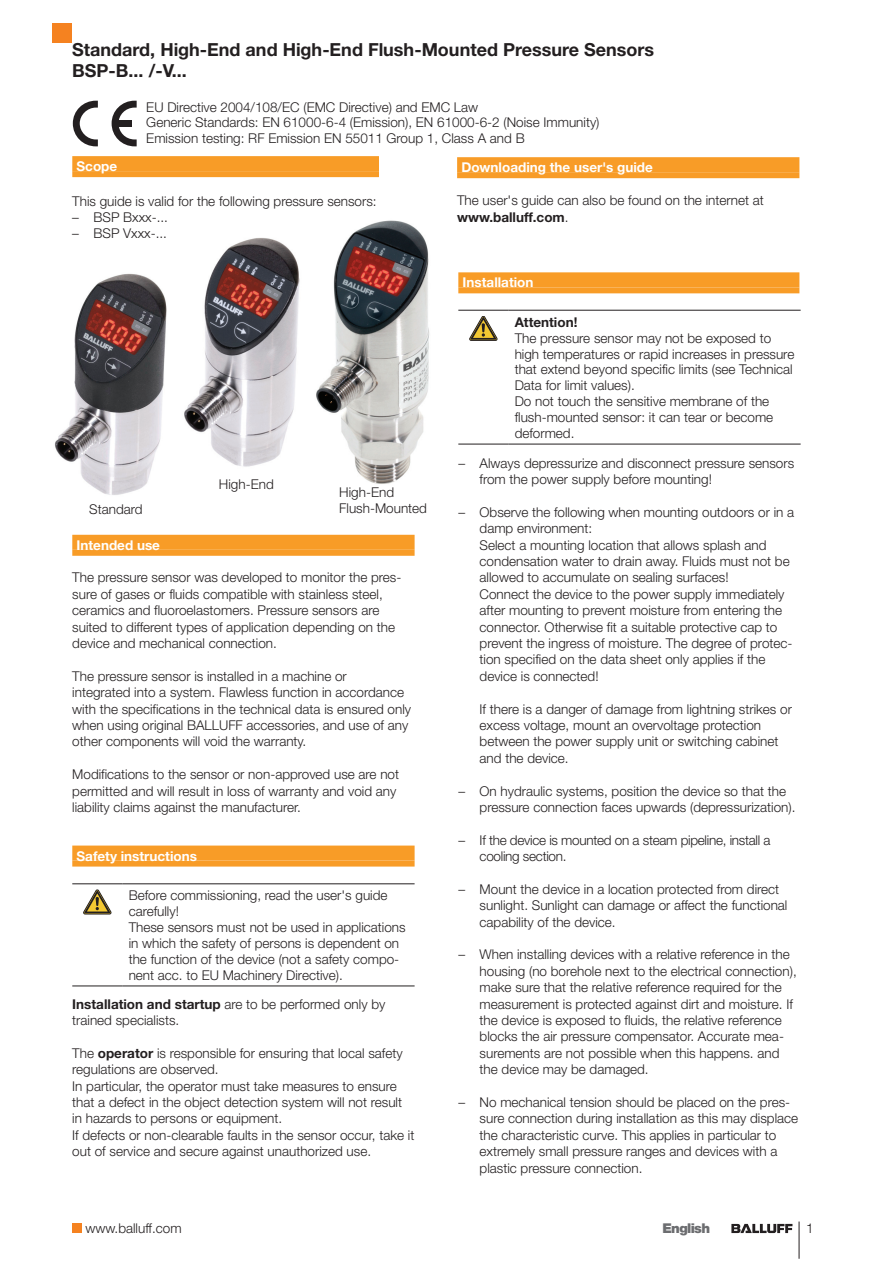
<style>
.page{position:relative;width:893px;height:1263px;background:#fff}
.page>*{position:absolute;margin:0;border:0;box-sizing:border-box;transform-origin:0 0}
.t1{font:700 18px/20.2px "Helvetica Neue";color:#231f20}
.t2{font:300 13.5px/16.4px "Helvetica Neue";color:#231f20}
.t3{font:700 13.5px "Helvetica Neue";color:#fff}
.t4{font:300 13.5px/16.4px "Helvetica Neue";letter-spacing:-.02em;color:#231f20}
.t5{font:900 13.5px "Helvetica Neue";letter-spacing:-.05em;color:#6c6d70}
.s1{font-weight:700}
</style>
<div class="page">
<div style="left:72px;top:1223px;width:10px;height:10px;background:#f58220"></div>
<div style="left:53px;top:23px;width:19px;height:20px;background:#f58220"></div>
<hr style="left:799px;top:1221px;width:1px;height:38px;background:#231f20">
<svg style="left:731px;top:1224px;width:61px;height:9px"></svg>
<img style="left:316px;top:220px;width:113px;height:264px">
<div style="left:72px;top:535px;width:343px;height:15px;background:#f89c27"></div>
<div style="left:72px;top:550px;width:343px;height:6px;background:#f89c27"></div>
<div style="left:72px;top:845px;width:343px;height:15px;background:#f89c27"></div>
<div style="left:72px;top:860px;width:343px;height:6px;background:#f89c27"></div>
<hr style="left:72px;top:883px;width:51px;height:1px;background:#231f20">
<hr style="left:123px;top:883px;width:292px;height:1px;background:#231f20">
<hr style="left:72px;top:985px;width:51px;height:1px;background:#231f20">
<hr style="left:123px;top:985px;width:292px;height:1px;background:#231f20">
<svg style="left:83px;top:890px;width:28px;height:24px"></svg>
<div style="left:457px;top:157px;width:342px;height:15px;background:#f89c27"></div>
<div style="left:457px;top:172px;width:342px;height:6px;background:#f89c27"></div>
<div style="left:458px;top:272px;width:341px;height:15px;background:#f89c27"></div>
<div style="left:458px;top:287px;width:341px;height:6px;background:#f89c27"></div>
<hr style="left:458px;top:310px;width:51px;height:1px;background:#231f20">
<hr style="left:509px;top:310px;width:292px;height:1px;background:#231f20">
<hr style="left:458px;top:444px;width:51px;height:1px;background:#231f20">
<hr style="left:509px;top:444px;width:292px;height:1px;background:#231f20">
<svg style="left:470px;top:316px;width:27px;height:24px"></svg>
<svg style="left:73px;top:101px;width:25px;height:45px"></svg>
<svg style="left:112px;top:101px;width:25px;height:45px"></svg>
<div style="left:118px;top:120px;width:14px;height:7px;background:#231f20"></div>
<div style="left:72px;top:156px;width:307px;height:15px;background:#f89c27"></div>
<div style="left:72px;top:171px;width:307px;height:6px;background:#f89c27"></div>
<img style="left:184px;top:238px;width:116px;height:229px">
<img style="left:54px;top:273px;width:113px;height:222px">
<h1 class="t1" style="left:72px;top:39px;width:583px">Standard, High-End and High-End Flush-Mounted Pressure Sensors<br>BSP-B... /-V...</h1>
<p class="t2" style="left:146px;top:99px;width:455px;line-height:15.9px">EU Directive 2004/108/EC (EMC Directive) and EMC Law<br>Generic Standards: EN 61000-6-4 (Emission), EN 61000-6-2 (Noise Immunity)<br>Emission testing: RF Emission EN 55011 Group 1, Class A and B</p>
<p class="t3" style="left:77px;top:158px;width:42px">Scope</p>
<p class="t2" style="left:72px;top:192px;width:306px">This guide is valid for the following pressure sensors:</p>
<p class="t2" style="left:72px;top:209px;width:97px">– BSP Bxxx-...</p>
<p class="t2" style="left:72px;top:225px;width:96px">– BSP Vxxx-...</p>
<p class="t2" style="left:89px;top:501px;width:55px">Standard</p>
<p class="t2" style="left:219px;top:476px;width:56px">High-End</p>
<p class="t2" style="left:339px;top:484px;width:89px;line-height:15.9px">High-End<br>Flush-Mounted</p>
<p class="t3" style="left:77px;top:537px;width:85px">Intended use</p>
<p class="t2" style="left:72px;top:569px;width:331px">The pressure sensor was developed to monitor the pres&shy;sure of gases or fluids compatible with stainless steel, ceramics and fluoroelastomers. Pressure sensors are suited to different types of application depending on the device and mechanical connection.</p>
<p class="t2" style="left:72px;top:667px;width:340px">The pressure sensor is installed in a machine or<br>integrated into a system. Flawless function in accordance with the specifications in the technical data is ensured only when using original BALLUFF accessories, and use of any other components will void the warranty.</p>
<p class="t2" style="left:72px;top:766px;width:328px">Modifications to the sensor or non-approved use are not permitted and will result in loss of warranty and void any liability claims against the manufacturer.</p>
<p class="t3" style="left:77px;top:847px;width:122px">Safety instructions</p>
<p class="t2" style="left:129px;top:887px;width:279px;line-height:15.9px">Before commissioning, read the user's guide carefully!<br>These sensors must not be used in applications in which the safety of persons is dependent on the function of the device (not a safety compo&shy;nent acc. to EU Machinery Directive).</p>
<p class="t2" style="left:72px;top:995px;width:315px"><span class="s1">Installation and startup</span> are to be performed only by trained specialists.</p>
<p class="t2" style="left:72px;top:1044px;width:344px">The <span class="s1">operator</span> is responsible for ensuring that local safety regulations are observed.<br>In particular, the operator must take measures to ensure that a defect in the object detection system will not result in hazards to persons or equipment.<br>If defects or non-clearable faults in the sensor occur, take it out of service and secure against unauthorized use.</p>
<p class="t3" style="left:461px;top:159px;width:193px">Downloading the user's guide</p>
<p class="t2" style="left:457px;top:192px;width:308px">The user's guide can also be found on the internet at <span class="s1">www.balluff.com</span>.</p>
<p class="t3" style="left:463px;top:274px;width:72px">Installation</p>
<p class="t2" style="left:515px;top:314px;width:281px;line-height:15.9px"><span class="s1">Attention!<br></span>The pressure sensor may not be exposed to high temperatures or rapid increases in pressure that extend beyond specific limits (see Technical Data for limit values).<br>Do not touch the sensitive membrane of the flush-mounted sensor: it can tear or become deformed.</p>
<p class="t2" style="left:480px;top:454px;width:316px;text-indent:-21px">– Always depressurize and disconnect pressure sensors from the power supply before mounting!</p>
<p class="t2" style="left:480px;top:504px;width:316px;text-indent:-21px">– Observe the following when mounting outdoors or in a damp environment:<br>Select a mounting location that allows splash and condensation water to drain away. Fluids must not be allowed to accumulate on sealing surfaces!<br>Connect the device to the power supply immediately after mounting to prevent moisture from entering the connector. Otherwise fit a suitable protective cap to prevent the ingress of moisture. The degree of protec&shy;tion specified on the data sheet only applies if the device is connected!</p>
<p class="t2" style="left:480px;top:700px;width:314px">If there is a danger of damage from lightning strikes or excess voltage, mount an overvoltage protection between the power supply unit or switching cabinet and the device.</p>
<p class="t2" style="left:480px;top:782px;width:317px;text-indent:-21px">– On hydraulic systems, position the device so that the pressure connection faces upwards (depressurization).</p>
<p class="t4" style="left:480px;top:831px;width:292px;text-indent:-21px">– If the device is mounted on a steam pipeline, install a cooling section.</p>
<p class="t2" style="left:480px;top:881px;width:309px;text-indent:-21px">– Mount the device in a location protected from direct sunlight. Sunlight can damage or affect the functional capability of the device.</p>
<p class="t2" style="left:480px;top:946px;width:319px;text-indent:-21px">– When installing devices with a relative reference in the housing (no borehole next to the electrical connection), make sure that the relative reference required for the measurement is protected against dirt and moisture. If the device is exposed to fluids, the relative reference blocks the air pressure compensator. Accurate mea&shy;surements are not possible when this happens. and the device may be damaged.</p>
<p class="t2" style="left:480px;top:1094px;width:320px;text-indent:-21px">– No mechanical tension should be placed on the pres&shy;sure connection during installation as this may displace the characteristic curve. This applies in particular to extremely small pressure ranges and devices with a plastic pressure connection.</p>
<p class="t2" style="left:85px;top:1220px;width:98px">www.balluff.com</p>
<p class="t5" style="left:662px;top:1220px;width:49px">English</p>
<p class="t2" style="left:806px;top:1220px;width:9px">1</p>
</div>
